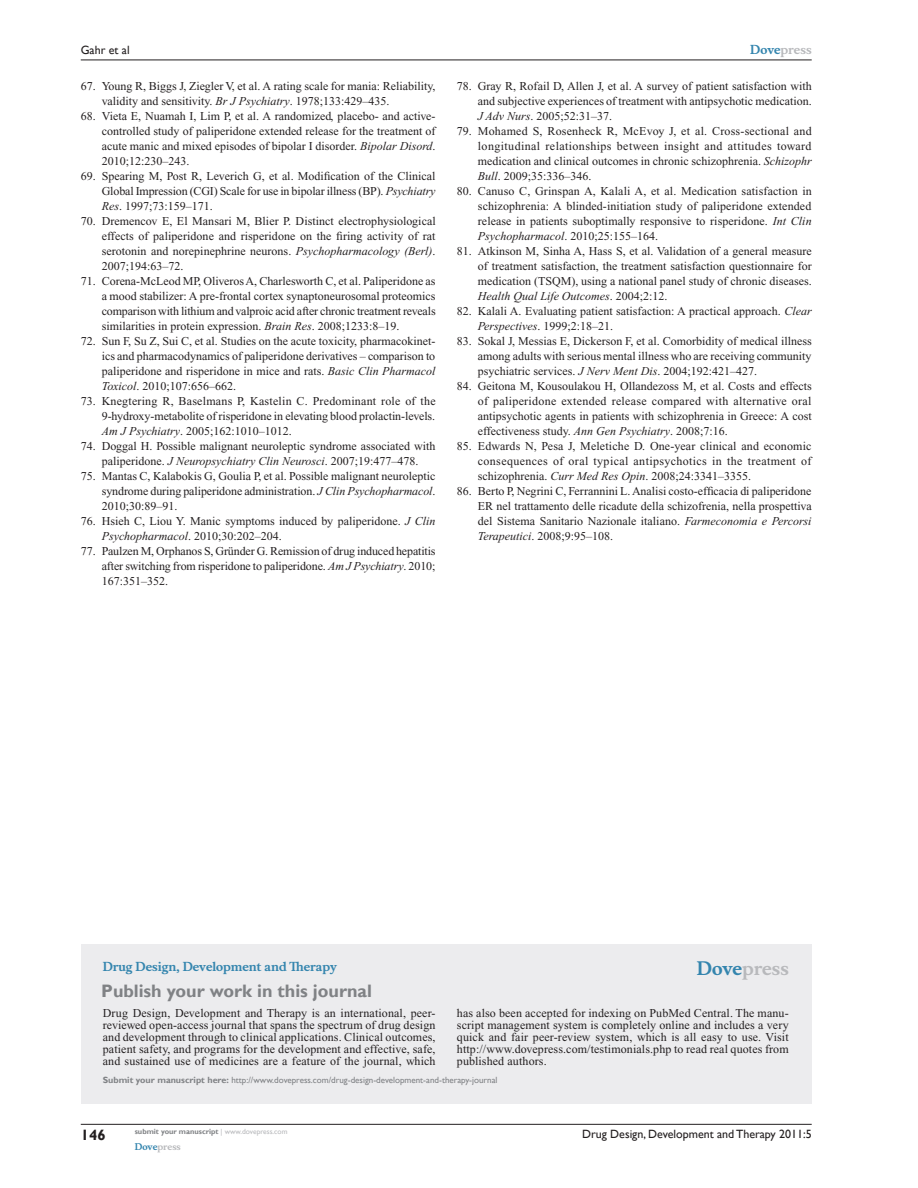
<style>
.page{position:relative;width:918px;height:1188px;background:#fff}
.page>*{position:absolute;margin:0;border:0;box-sizing:border-box;transform-origin:0 0}
.t1{font:700 18px "Gill Sans";color:#808285}
.t2{font:700 18px "Musee";color:#b8b9bc}
.t3{font:700 15px "Gill Sans";color:#231f20}
.t4{font:12px/15px "Times New Roman";color:#231f20;text-align:justify}
.t5{font:12px "Gill Sans";color:#231f20}
.t6{font:700 12px "Musee";color:#3485ae}
.t7{font:700 12px "Musee";color:#b8b9bc}
.t8{font:9px "Gill Sans";color:#808285}
.t9{font:700 9px "Musee";color:#b8b9bc}
.t10{font:700 7.5px "Gill Sans";color:#808285}
.s1{font-style:italic}
.s2{color:#3485ae}
.s3{font-weight:700}
.s4{font-weight:400;color:#b8b9bc}
</style>
<div class="page">
<div style="left:81px;top:944px;width:731px;height:159px;background:#ececee"></div>
<hr style="left:81px;top:1124px;width:731px;height:1px;background:#231f20">
<hr style="left:81px;top:60px;width:731px;height:1px;background:#231f20">
<p class="t5" style="left:81px;top:43px;width:50px">Gahr et al</p>
<p class="t4" style="left:102px;top:79px;width:335px;text-indent:-21px">67. Young R, Biggs J, Ziegler V, et al. A rating scale for mania: Reliability, validity and sensitivity. <span class="s1">Br J Psychiatry</span>. 1978;133:429–435.</p>
<p class="t4" style="left:102px;top:109px;width:335px;text-indent:-21px">68. Vieta E, Nuamah I, Lim P, et al. A randomized, placebo- and active&shy;controlled study of paliperidone extended release for the treatment of acute manic and mixed episodes of bipolar I disorder. <span class="s1">Bipolar Disord</span>.<br>2010;12:230–243.</p>
<p class="t4" style="left:102px;top:169px;width:335px;text-indent:-21px">69. Spearing M, Post R, Leverich G, et al. Modification of the Clinical Global Impression (CGI) Scale for use in bipolar illness (BP). <span class="s1">Psychiatry Res</span>. 1997;73:159–171.</p>
<p class="t4" style="left:102px;top:214px;width:335px;text-indent:-21px">70. Dremencov E, El Mansari M, Blier P. Distinct electrophysiological effects of paliperidone and risperidone on the firing activity of rat serotonin and norepinephrine neurons. <span class="s1">Psychopharmacology (Berl)</span>.<br>2007;194:63–72.</p>
<p class="t4" style="left:102px;top:274px;width:335px;text-indent:-21px">71. Corena-McLeod MP, Oliveros A, Charlesworth C, et al. Paliperidone as a mood stabilizer: A pre-frontal cortex synaptoneurosomal proteomics comparison with lithium and valproic acid after chronic treatment reveals similarities in protein expression. <span class="s1">Brain Res</span>. 2008;1233:8–19.</p>
<p class="t4" style="left:102px;top:334px;width:335px;text-indent:-21px">72. Sun F, Su Z, Sui C, et al. Studies on the acute toxicity, pharmacokinet&shy;ics and pharmacodynamics of paliperidone derivatives – comparison to paliperidone and risperidone in mice and rats. <span class="s1">Basic Clin Pharmacol Toxicol</span>. 2010;107:656–662.</p>
<p class="t4" style="left:102px;top:394px;width:335px;text-indent:-21px">73. Knegtering R, Baselmans P, Kastelin C. Predominant role of the 9-hydroxy-metabolite of risperidone in elevating blood prolactin-levels.<br><span class="s1">Am J Psychiatry</span>. 2005;162:1010–1012.</p>
<p class="t4" style="left:81px;top:439px;width:356px;text-align:center">74. Doggal H. Possible malignant neuroleptic syndrome associated with paliperidone. <span class="s1">J Neuropsychiatry Clin Neurosci</span>. 2007;19:477–478.</p>
<p class="t4" style="left:102px;top:469px;width:335px;text-indent:-21px">75. Mantas C, Kalabokis G, Goulia P, et al. Possible malignant neuroleptic syndrome during paliperidone administration. <span class="s1">J Clin Psychopharmacol</span>.<br>2010;30:89–91.</p>
<p class="t4" style="left:102px;top:514px;width:335px;text-indent:-21px">76. Hsieh C, Liou Y. Manic symptoms induced by paliperidone. <span class="s1">J Clin<br>Psychopharmacol</span>. 2010;30:202–204.</p>
<p class="t4" style="left:102px;top:544px;width:335px;text-indent:-21px">77. Paulzen M, Orphanos S, Gründer G. Remission of drug induced hepatitis after switching from risperidone to paliperidone. <span class="s1">Am J Psychiatry</span>. 2010; 167:351–352.</p>
<p class="t7" style="left:750px;top:43px;width:63px"><span class="s2">Dove</span>press</p>
<p class="t4" style="left:478px;top:79px;width:335px;text-indent:-21px">78. Gray R, Rofail D, Allen J, et al. A survey of patient satisfaction with and subjective experiences of treatment with antipsychotic medication.<br><span class="s1">J Adv Nurs</span>. 2005;52:31–37.</p>
<p class="t4" style="left:478px;top:124px;width:335px;text-indent:-21px">79. Mohamed S, Rosenheck R, McEvoy J, et al. Cross-sectional and longitudinal relationships between insight and attitudes toward medication and clinical outcomes in chronic schizophrenia. <span class="s1">Schizophr Bull</span>. 2009;35:336–346.</p>
<p class="t4" style="left:478px;top:184px;width:335px;text-indent:-21px">80. Canuso C, Grinspan A, Kalali A, et al. Medication satisfaction in schizophrenia: A blinded-initiation study of paliperidone extended release in patients suboptimally responsive to risperidone. <span class="s1">Int Clin Psychopharmacol</span>. 2010;25:155–164.</p>
<p class="t4" style="left:478px;top:244px;width:335px;text-indent:-21px">81. Atkinson M, Sinha A, Hass S, et al. Validation of a general measure of treatment satisfaction, the treatment satisfaction questionnaire for medication (TSQM), using a national panel study of chronic diseases.<br><span class="s1">Health Qual Life Outcomes</span>. 2004;2:12.</p>
<p class="t4" style="left:478px;top:304px;width:335px;text-indent:-21px">82. Kalali A. Evaluating patient satisfaction: A practical approach. <span class="s1">Clear<br>Perspectives</span>. 1999;2:18–21.</p>
<p class="t4" style="left:478px;top:334px;width:335px;text-indent:-21px">83. Sokal J, Messias E, Dickerson F, et al. Comorbidity of medical illness among adults with serious mental illness who are receiving community psychiatric services. <span class="s1">J Nerv Ment Dis</span>. 2004;192:421–427.</p>
<p class="t4" style="left:478px;top:379px;width:335px;text-indent:-21px">84. Geitona M, Kousoulakou H, Ollandezoss M, et al. Costs and effects of paliperidone extended release compared with alternative oral antipsychotic agents in patients with schizophrenia in Greece: A cost effectiveness study. <span class="s1">Ann Gen Psychiatry</span>. 2008;7:16.</p>
<p class="t4" style="left:478px;top:439px;width:335px;text-indent:-21px">85. Edwards N, Pesa J, Meletiche D. One-year clinical and economic consequences of oral typical antipsychotics in the treatment of schizophrenia. <span class="s1">Curr Med Res Opin</span>. 2008;24:3341–3355.</p>
<p class="t4" style="left:478px;top:484px;width:335px;text-indent:-21px">86. Berto P, Negrini C, Ferrannini L. Analisi costo-efficacia di paliperidone ER nel trattamento delle ricadute della schizofrenia, nella prospettiva del Sistema Sanitario Nazionale italiano. <span class="s1">Farmeconomia e Percorsi Terapeutici</span>. 2008;9:95–108.</p>
<p class="t6" style="left:103px;top:959px;width:236px">Drug Design, Development and Therapy</p>
<h1 class="t1" style="left:101px;top:980px;width:272px">Publish your work in this journal</h1>
<h1 class="t2" style="left:697px;top:958px;width:94px"><span class="s2">Dove</span>press</h1>
<p class="t4" style="left:103px;top:1007px;width:334px;line-height:12px">Drug Design, Development and Therapy is an international, peer&shy;reviewed open-access journal that spans the spectrum of drug design and development through to clinical applications. Clinical outcomes, patient safety, and programs for the development and effective, safe, and sustained use of medicines are a feature of the journal, which</p>
<p class="t4" style="left:457px;top:1007px;width:333px;line-height:12px">has also been accepted for indexing on PubMed Central. The manu&shy;script management system is completely online and includes a very quick and fair peer-review system, which is all easy to use. Visit http://www.dovepress.com/testimonials.php to read real quotes from published authors.</p>
<p class="t8" style="left:103px;top:1075px;width:396px"><span class="s3">Submit your manuscript here:</span> http://www.dovepress.com/drug-design-development-and-therapy-journal</p>
<p class="t3" style="left:81px;top:1126px;width:26px">146</p>
<p class="t10" style="left:135px;top:1127px;width:154px">submit your manuscript <span class="s4">| www.dovepress.com</span></p>
<p class="t9" style="left:135px;top:1141px;width:48px"><span class="s2">Dove</span>press</p>
<p class="t5" style="left:582px;top:1127px;width:231px">Drug Design, Development and Therapy 2011:5</p>
</div>
